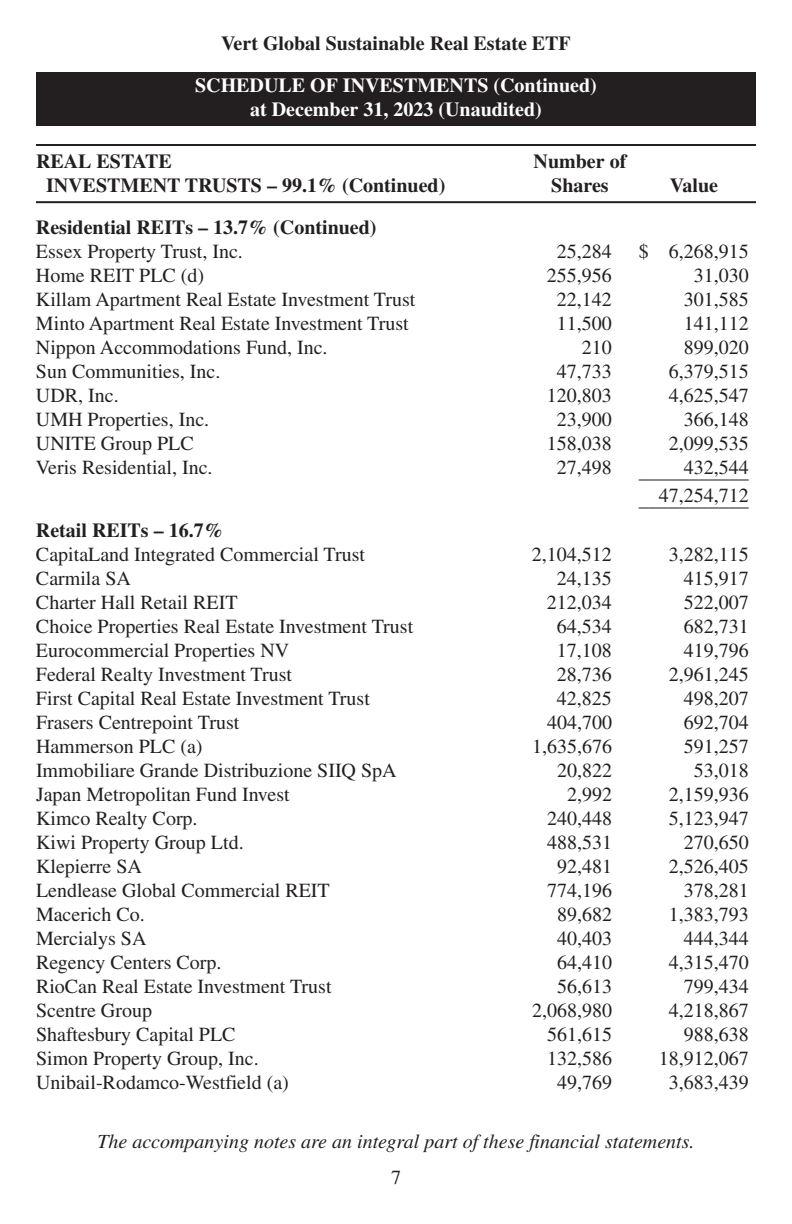
<style>
.page{position:relative;width:792px;height:1224px;background:#fff}
.page>*{position:absolute;margin:0;border:0;box-sizing:border-box;transform-origin:0 0}
.t1{font:20px/28px "Times";color:#231f20}
.t2{font:700 20px "Times";color:#231f20}
.t3{font:700 20px/24px "Times";color:#fff;text-align:center}
.t4{font:italic 20px "Times";color:#231f20}
</style>
<div class="page">
<hr style="left:36px;top:144px;width:720px;height:2px;background:#231f20">
<hr style="left:36px;top:201px;width:720px;height:2px;background:#231f20">
<div style="left:36px;top:72px;width:720px;height:54px;background:#231f20"></div>
<p class="t2" style="left:221px;top:36px;width:351px">Vert Global Sustainable Real Estate ETF</p>
<p class="t3" style="left:195px;top:75px;width:403px">SCHEDULE OF INVESTMENTS (Continued) at December 31, 2023 (Unaudited)</p>
<p class="t3" style="left:249px;top:75px;width:295px">SCH DULE OF INVESTMENTS</p>
<p class="t2" style="left:36px;top:154px;width:137px">REAL ESTATE</p>
<p class="t2" style="left:534px;top:154px;width:94px">Number of</p>
<p class="t2" style="left:46px;top:178px;width:401px">INVESTMENT TRUSTS – 99.1% (Continued)</p>
<p class="t2" style="left:551px;top:178px;width:59px">Shares</p>
<p class="t2" style="left:670px;top:178px;width:50px">Value</p>
<p class="t2" style="left:36px;top:220px;width:342px">Residential REITs – 13.7% (Continued)</p>
<p class="t1" style="left:36px;top:239px;width:208px">Essex Property Trust, Inc.</p>
<p class="t1" style="left:557px;top:239px;width:56px">25,284</p>
<p class="t1" style="left:639px;top:239px;width:111px">$ 6,268,915</p>
<p class="t1" style="left:36px;top:263px;width:170px">Home REIT PLC (d)</p>
<p class="t1" style="left:547px;top:263px;width:66px">255,956</p>
<p class="t1" style="left:694px;top:263px;width:56px">31,030</p>
<p class="t1" style="left:36px;top:287px;width:381px">Killam Apartment Real Estate Investment Trust</p>
<p class="t1" style="left:557px;top:287px;width:56px">22,142</p>
<p class="t1" style="left:684px;top:287px;width:66px">301,585</p>
<p class="t1" style="left:36px;top:311px;width:374px">Minto Apartment Real Estate Investment Trust</p>
<p class="t1" style="left:557px;top:311px;width:56px">11,500</p>
<p class="t1" style="left:684px;top:311px;width:66px">141,112</p>
<p class="t1" style="left:36px;top:335px;width:293px">Nippon Accommodations Fund, Inc.</p>
<p class="t1" style="left:582px;top:335px;width:31px">210</p>
<p class="t1" style="left:684px;top:335px;width:66px">899,020</p>
<p class="t1" style="left:36px;top:359px;width:186px">Sun Communities, Inc.</p>
<p class="t1" style="left:557px;top:359px;width:56px">47,733</p>
<p class="t1" style="left:669px;top:359px;width:81px">6,379,515</p>
<p class="t1" style="left:36px;top:383px;width:84px">UDR, Inc.</p>
<p class="t1" style="left:547px;top:383px;width:66px">120,803</p>
<p class="t1" style="left:669px;top:383px;width:81px">4,625,547</p>
<p class="t1" style="left:36px;top:407px;width:175px">UMH Properties, Inc.</p>
<p class="t1" style="left:557px;top:407px;width:56px">23,900</p>
<p class="t1" style="left:684px;top:407px;width:66px">366,148</p>
<p class="t1" style="left:36px;top:431px;width:159px">UNITE Group PLC</p>
<p class="t1" style="left:547px;top:431px;width:66px">158,038</p>
<p class="t1" style="left:669px;top:431px;width:81px">2,099,535</p>
<p class="t1" style="left:36px;top:455px;width:178px">Veris Residential, Inc.</p>
<p class="t1" style="left:557px;top:455px;width:56px">27,498</p>
<p class="t1" style="left:639px;top:459px;width:111px">_____4_3_2_,5_4_4_ __4_7_,_2_5_4_,7_1_2_</p>
<p class="t2" style="left:36px;top:523px;width:189px">Retail REITs – 16.7%</p>
<p class="t1" style="left:36px;top:542px;width:331px">CapitaLand Integrated Commercial Trust</p>
<p class="t1" style="left:532px;top:542px;width:81px">2,104,512</p>
<p class="t1" style="left:669px;top:542px;width:81px">3,282,115</p>
<p class="t1" style="left:36px;top:566px;width:96px">Carmila SA</p>
<p class="t1" style="left:557px;top:566px;width:56px">24,135</p>
<p class="t1" style="left:684px;top:566px;width:66px">415,917</p>
<p class="t1" style="left:36px;top:590px;width:203px">Charter Hall Retail REIT</p>
<p class="t1" style="left:547px;top:590px;width:66px">212,034</p>
<p class="t1" style="left:684px;top:590px;width:66px">522,007</p>
<p class="t1" style="left:36px;top:614px;width:379px">Choice Properties Real Estate Investment Trust</p>
<p class="t1" style="left:557px;top:614px;width:56px">64,534</p>
<p class="t1" style="left:684px;top:614px;width:66px">682,731</p>
<p class="t1" style="left:36px;top:638px;width:255px">Eurocommercial Properties NV</p>
<p class="t1" style="left:557px;top:638px;width:56px">17,108</p>
<p class="t1" style="left:684px;top:638px;width:66px">419,796</p>
<p class="t1" style="left:36px;top:662px;width:258px">Federal Realty Investment Trust</p>
<p class="t1" style="left:557px;top:662px;width:56px">28,736</p>
<p class="t1" style="left:669px;top:662px;width:81px">2,961,245</p>
<p class="t1" style="left:36px;top:686px;width:335px">First Capital Real Estate Investment Trust</p>
<p class="t1" style="left:557px;top:686px;width:56px">42,825</p>
<p class="t1" style="left:684px;top:686px;width:66px">498,207</p>
<p class="t1" style="left:36px;top:710px;width:205px">Frasers Centrepoint Trust</p>
<p class="t1" style="left:547px;top:710px;width:66px">404,700</p>
<p class="t1" style="left:684px;top:710px;width:66px">692,704</p>
<p class="t1" style="left:36px;top:734px;width:168px">Hammerson PLC (a)</p>
<p class="t1" style="left:532px;top:734px;width:81px">1,635,676</p>
<p class="t1" style="left:684px;top:734px;width:66px">591,257</p>
<p class="t1" style="left:36px;top:758px;width:362px">Immobiliare Grande Distribuzione SIIQ SpA</p>
<p class="t1" style="left:557px;top:758px;width:56px">20,822</p>
<p class="t1" style="left:694px;top:758px;width:56px">53,018</p>
<p class="t1" style="left:36px;top:782px;width:255px">Japan Metropolitan Fund Invest</p>
<p class="t1" style="left:567px;top:782px;width:46px">2,992</p>
<p class="t1" style="left:669px;top:782px;width:81px">2,159,936</p>
<p class="t1" style="left:36px;top:806px;width:163px">Kimco Realty Corp.</p>
<p class="t1" style="left:547px;top:806px;width:66px">240,448</p>
<p class="t1" style="left:669px;top:806px;width:81px">5,123,947</p>
<p class="t1" style="left:36px;top:830px;width:209px">Kiwi Property Group Ltd.</p>
<p class="t1" style="left:547px;top:830px;width:66px">488,531</p>
<p class="t1" style="left:684px;top:830px;width:66px">270,650</p>
<p class="t1" style="left:36px;top:854px;width:108px">Klepierre SA</p>
<p class="t1" style="left:557px;top:854px;width:56px">92,481</p>
<p class="t1" style="left:669px;top:854px;width:81px">2,526,405</p>
<p class="t1" style="left:36px;top:878px;width:295px">Lendlease Global Commercial REIT</p>
<p class="t1" style="left:547px;top:878px;width:66px">774,196</p>
<p class="t1" style="left:684px;top:878px;width:66px">378,281</p>
<p class="t1" style="left:36px;top:902px;width:110px">Macerich Co.</p>
<p class="t1" style="left:557px;top:902px;width:56px">89,682</p>
<p class="t1" style="left:669px;top:902px;width:81px">1,383,793</p>
<p class="t1" style="left:36px;top:926px;width:112px">Mercialys SA</p>
<p class="t1" style="left:557px;top:926px;width:56px">40,403</p>
<p class="t1" style="left:684px;top:926px;width:66px">444,344</p>
<p class="t1" style="left:36px;top:950px;width:187px">Regency Centers Corp.</p>
<p class="t1" style="left:557px;top:950px;width:56px">64,410</p>
<p class="t1" style="left:669px;top:950px;width:81px">4,315,470</p>
<p class="t1" style="left:36px;top:974px;width:297px">RioCan Real Estate Investment Trust</p>
<p class="t1" style="left:557px;top:974px;width:56px">56,613</p>
<p class="t1" style="left:684px;top:974px;width:66px">799,434</p>
<p class="t1" style="left:36px;top:998px;width:118px">Scentre Group</p>
<p class="t1" style="left:532px;top:998px;width:81px">2,068,980</p>
<p class="t1" style="left:669px;top:998px;width:81px">4,218,867</p>
<p class="t1" style="left:36px;top:1022px;width:201px">Shaftesbury Capital PLC</p>
<p class="t1" style="left:547px;top:1022px;width:66px">561,615</p>
<p class="t1" style="left:684px;top:1022px;width:66px">988,638</p>
<p class="t1" style="left:36px;top:1046px;width:224px">Simon Property Group, Inc.</p>
<p class="t1" style="left:547px;top:1046px;width:66px">132,586</p>
<p class="t1" style="left:659px;top:1046px;width:91px">18,912,067</p>
<p class="t1" style="left:36px;top:1070px;width:254px">Unibail-Rodamco-Westfield (a)</p>
<p class="t1" style="left:557px;top:1070px;width:56px">49,769</p>
<p class="t1" style="left:669px;top:1070px;width:81px">3,683,439</p>
<p class="t4" style="left:97px;top:1134px;width:599px">The accompanying notes are an integral part of these financial statements.</p>
<p class="t1" style="left:391px;top:1165px;width:11px">7</p>
</div>
